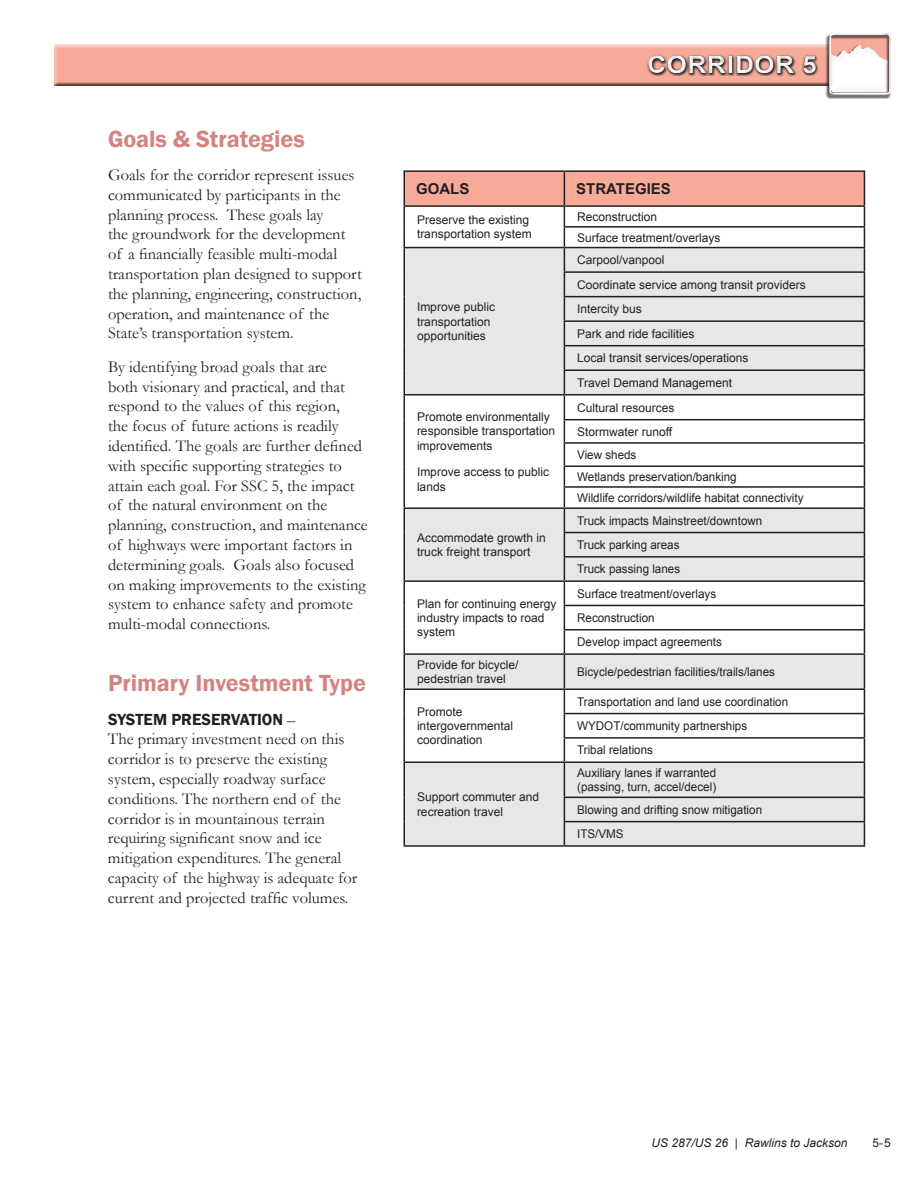
<style>
.page{position:relative;width:918px;height:1188px;background:#fff}
.page>*{position:absolute;margin:0;border:0;box-sizing:border-box;transform-origin:0 0}
.t1{font:600 24px "Franklin Gothic";color:#d48380}
.t2{font:700 24px "Arial";letter-spacing:.01em;color:#fff;scale:1.1 1}
.t3{font:16.5px/19.8px "Garamond";color:#231f20}
.t4{font:600 16.5px "Franklin Gothic";color:#231f20}
.t5{font:700 15px "Arial";color:#231f20}
.t6{font:12px/14.4px "Arial";color:#231f20}
.t7{font:italic 12px "Arial";color:#231f20}
.s1{font-family:"Garamond";font-weight:400}
.s2{font-style:normal}
</style>
<div class="page">
<div style="left:52px;top:43px;width:832px;height:43px;background:#231f20;opacity:.75"></div>
<div style="left:643px;top:49px;width:179px;height:32px;background:#231f20;opacity:.19"></div>
<div style="left:825px;top:34px;width:66px;height:65px;background:#231f20;opacity:.75"></div>
<div style="left:826px;top:32px;width:67px;height:64px;background:#231f20;opacity:.69"></div>
<div style="left:405px;top:763px;width:459px;height:82px;background:#e6e7e9"></div>
<svg style="left:405px;top:655px;width:459px;height:106px"></svg>
<hr style="left:404px;top:170px;width:160px;height:2px;background:#231f20">
<hr style="left:564px;top:170px;width:301px;height:2px;background:#231f20">
<hr style="left:404px;top:653px;width:160px;height:2px;background:#231f20">
<hr style="left:404px;top:655px;width:1px;height:33px;background:#231f20">
<hr style="left:404px;top:688px;width:160px;height:2px;background:#231f20">
<svg style="left:404px;top:690px;width:1px;height:71px"></svg>
<hr style="left:404px;top:761px;width:160px;height:2px;background:#231f20">
<hr style="left:404px;top:763px;width:1px;height:34px;background:#231f20">
<svg style="left:404px;top:797px;width:1px;height:48px"></svg>
<hr style="left:404px;top:845px;width:160px;height:2px;background:#231f20">
<svg style="left:404px;top:171px;width:461px;height:482px"></svg>
<hr style="left:564px;top:653px;width:301px;height:2px;background:#231f20">
<hr style="left:564px;top:655px;width:1px;height:33px;background:#231f20">
<hr style="left:864px;top:655px;width:1px;height:33px;background:#231f20">
<hr style="left:564px;top:688px;width:301px;height:2px;background:#231f20">
<hr style="left:564px;top:713px;width:301px;height:1px;background:#231f20">
<hr style="left:564px;top:737px;width:301px;height:2px;background:#231f20">
<svg style="left:564px;top:690px;width:1px;height:71px"></svg>
<svg style="left:864px;top:690px;width:1px;height:71px"></svg>
<hr style="left:564px;top:761px;width:301px;height:2px;background:#231f20">
<hr style="left:564px;top:763px;width:1px;height:34px;background:#231f20">
<hr style="left:864px;top:763px;width:1px;height:34px;background:#231f20">
<hr style="left:564px;top:797px;width:301px;height:1px;background:#231f20">
<hr style="left:564px;top:821px;width:301px;height:1px;background:#231f20">
<svg style="left:564px;top:798px;width:1px;height:47px"></svg>
<svg style="left:864px;top:798px;width:1px;height:47px"></svg>
<hr style="left:564px;top:845px;width:301px;height:2px;background:#231f20">
<h1 class="t1" style="left:108px;top:124px;width:198px">Goals &amp; Strategies</h1>
<p class="t3" style="left:108px;top:165px;width:255px">Goals for the corridor represent issues communicated by participants in the planning process. These goals lay<br>the groundwork for the development of a financially feasible multi-modal transportation plan designed to support the planning, engineering, construction, operation, and maintenance of the State’s transportation system.</p>
<p class="t3" style="left:108px;top:356px;width:261px">By identifying broad goals that are<br>both visionary and practical, and that respond to the values of this region,<br>the focus of future actions is readily identified. The goals are further defined with specific supporting strategies to attain each goal. For SSC 5, the impact of the natural environment on the planning, construction, and maintenance of highways were important factors in determining goals. Goals also focused on making improvements to the existing system to enhance safety and promote multi-modal connections.</p>
<h1 class="t1" style="left:108px;top:668px;width:260px">Primary Investment Type</h1>
<p class="t4" style="left:108px;top:709px;width:189px">System preservation <span class="s1">–</span></p>
<p class="t3" style="left:108px;top:729px;width:251px">The primary investment need on this corridor is to preserve the existing system, especially roadway surface conditions. The northern end of the corridor is in mountainous terrain requiring significant snow and ice mitigation expenditures. The general capacity of the highway is adequate for current and projected traffic volumes.</p>
<h1 class="t2" style="left:647px;top:49px;width:156px">CORRIDOR 5</h1>
<p class="t5" style="left:416px;top:179px;width:55px">GOALS</p>
<p class="t5" style="left:576px;top:179px;width:96px">STRATEGIES</p>
<p class="t6" style="left:417px;top:213px;width:116px">Preserve the existing transportation system</p>
<p class="t6" style="left:577px;top:206px;width:145px;line-height:20.7px">Reconstruction<br>Surface treatment/overlays</p>
<p class="t6" style="left:417px;top:300px;width:80px">Improve public transportation opportunities</p>
<p class="t6" style="left:417px;top:410px;width:140px">Promote environmentally responsible transportation improvements</p>
<p class="t6" style="left:417px;top:465px;width:134px">Improve access to public lands</p>
<p class="t6" style="left:417px;top:531px;width:130px">Accommodate growth in truck freight transport</p>
<p class="t6" style="left:577px;top:248px;width:230px;line-height:24.6px">Carpool/vanpool<br>Coordinate service among transit providers<br>Intercity bus<br>Park and ride facilities<br>Local transit services/operations<br>Travel Demand Management</p>
<p class="t6" style="left:577px;top:396px;width:99px;line-height:23.7px">Cultural resources<br>Stormwater runoff<br>View sheds</p>
<p class="t6" style="left:577px;top:466px;width:228px;line-height:21px">Wetlands preservation/banking<br>Wildlife corridors/wildlife habitat connectivity</p>
<p class="t6" style="left:577px;top:508px;width:187px;line-height:24.3px">Truck impacts Mainstreet/downtown<br>Truck parking areas<br>Truck passing lanes</p>
<p class="t6" style="left:417px;top:596px;width:141px">Plan for continuing energy industry impacts to road system</p>
<p class="t6" style="left:577px;top:581px;width:146px;line-height:24.3px">Surface treatment/overlays<br>Reconstruction<br>Develop impact agreements</p>
<p class="t6" style="left:417px;top:658px;width:103px">Provide for bicycle/ pedestrian travel</p>
<p class="t6" style="left:577px;top:665px;width:199px">Bicycle/pedestrian facilities/trails/lanes</p>
<p class="t6" style="left:417px;top:704px;width:98px">Promote intergovernmental coordination</p>
<p class="t6" style="left:577px;top:690px;width:213px;line-height:24.3px">Transportation and land use coordination<br>WYDOT/community partnerships<br>Tribal relations</p>
<p class="t6" style="left:417px;top:790px;width:124px">Support commuter and recreation travel</p>
<p class="t6" style="left:577px;top:766px;width:141px">Auxiliary lanes if warranted (passing, turn, accel/decel)</p>
<p class="t6" style="left:577px;top:798px;width:187px;line-height:24.3px">Blowing and drifting snow mitigation<br>ITS/VMS</p>
<p class="t7" style="left:652px;top:1135px;width:197px">US 287/US 26 <span class="s2">|</span> Rawlins to Jackson</p>
<p class="t6" style="left:872px;top:1136px;width:20px">5-5</p>
</div>
